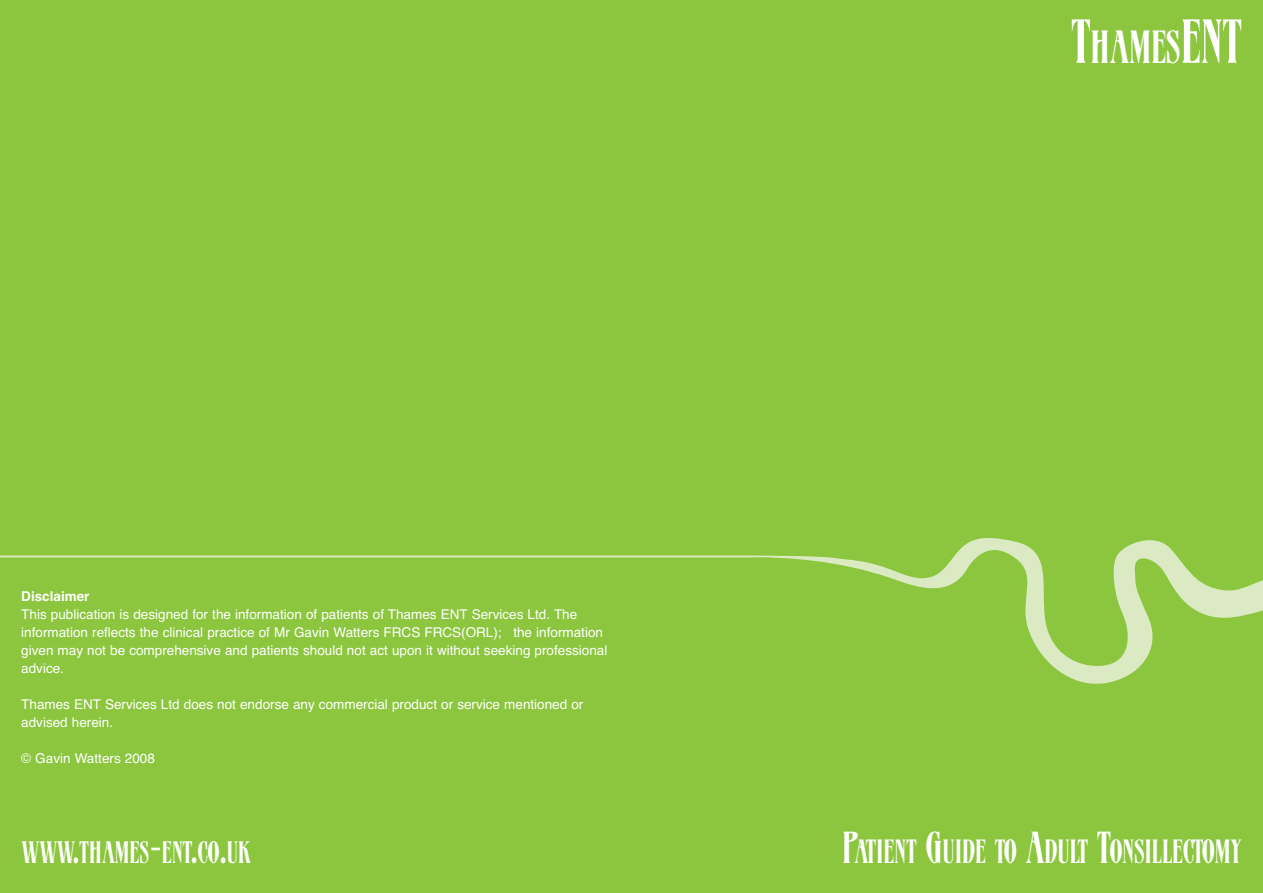
<style>
.page{position:relative;width:1263px;height:893px;background:#8bc63e}
.page>*{position:absolute;margin:0;border:0;box-sizing:border-box;transform-origin:0 0}
.t1{font:40.5px "Aegina";color:#fff}
.t2{font:29.25px "Aegina";color:#fff}
.t3{font:27px "Aegina";color:#fff}
.t4{font:13.5px/18px "Helvetica";color:#fff}
.t5{font:700 13.5px "Helvetica";color:#fff}
.s1{font-size:54px}
.s2{font-size:36px}
.s3{font-size:39px}
</style>
<div class="page">
<svg style="left:0;top:538px;width:1263px;height:146px"></svg>
<p class="t5" style="left:21px;top:589px;width:70px">Disclaimer</p>
<p class="t4" style="left:21px;top:605px;width:588px">This publication is designed for the information of patients of Thames ENT Services Ltd. The information reflects the clinical practice of Mr Gavin Watters FRCS FRCS(ORL); the information given may not be comprehensive and patients should not act upon it without seeking professional advice.</p>
<p class="t4" style="left:21px;top:695px;width:564px">Thames ENT Services Ltd does not endorse any commercial product or service mentioned or advised herein.</p>
<p class="t4" style="left:21px;top:749px;width:135px">© Gavin Watters 2008</p>
<h1 class="t1" style="left:1071px;top:25px;width:172px"><span class="s1">T</span>HAMES<span class="s1">ENT</span></h1>
<h3 class="t3" style="left:21px;top:838px;width:231px">WWW<span class="s2">.</span>THAMES<span class="s2">-</span>ENT<span class="s2">.</span>CO<span class="s2">.</span>UK</h3>
<h2 class="t2" style="left:842px;top:835px;width:401px"><span class="s3">P</span>ATIENT <span class="s3">G</span>UIDE TO <span class="s3">A</span>DULT <span class="s3">T</span>ONSILLECTOMY</h2>
</div>
